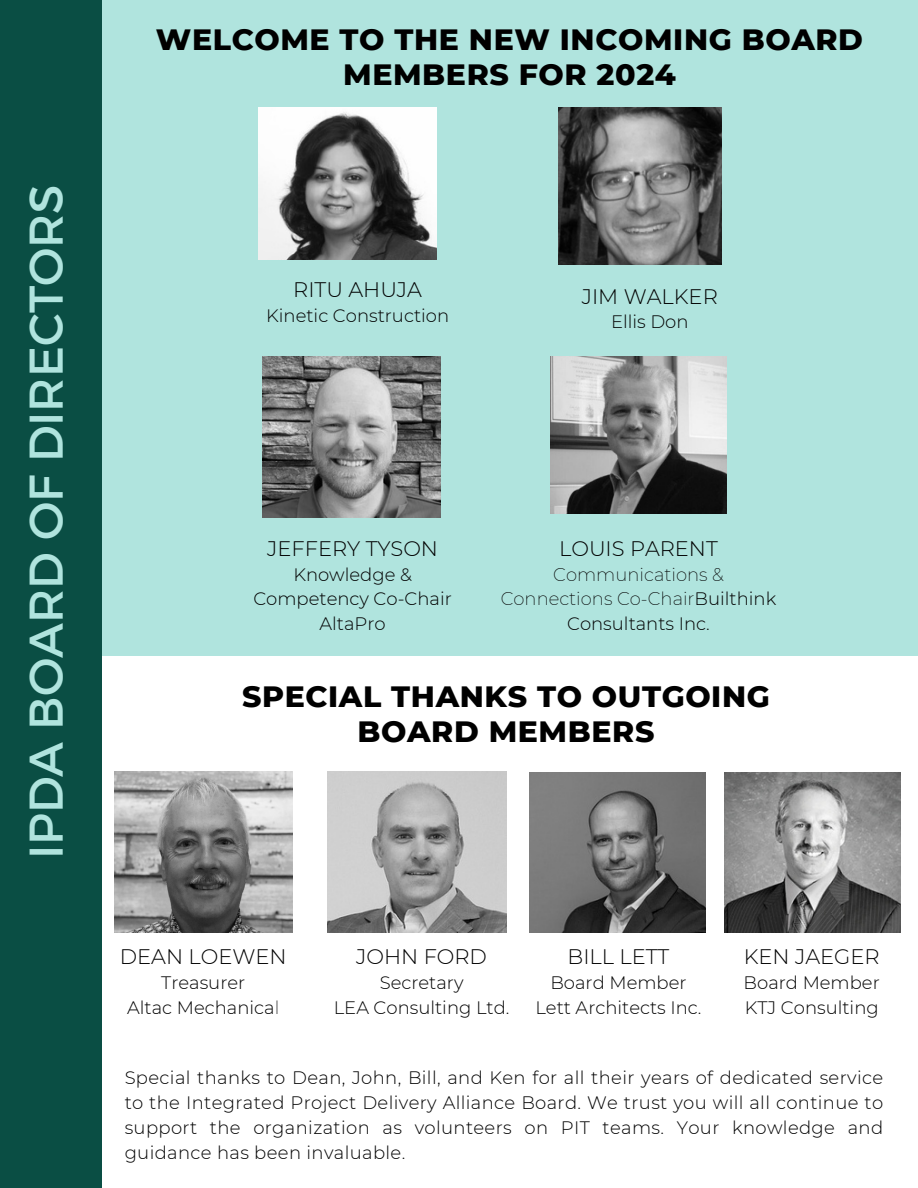
<style>
.page{position:relative;width:918px;height:1188px;background:#fff}
.page>*{position:absolute;margin:0;border:0;box-sizing:border-box;transform-origin:0 0}
.t1{font:47.25px "Montserrat";color:#b0e4de}
.t2{font:800 30px/34.8px "Montserrat";letter-spacing:.02em;color:#000;text-align:center}
.t3{font:300 21px "Montserrat";color:#000}
.t4{font:300 18px/24.8px "Montserrat";color:#000;text-align:justify}
.t5{font:200 18px/24.8px "Montserrat";color:#000;text-align:center}
.s1{font-weight:300}
.s2{font-weight:200}
</style>
<div class="page">
<div style="left:101px;top:0;width:817px;height:656px;background:#b0e4de"></div>
<div style="left:0;top:0;width:101px;height:1188px;background:#0a4e44"></div>
<img style="left:259px;top:107px;width:177px;height:152px">
<img style="left:550px;top:356px;width:177px;height:158px">
<img style="left:558px;top:107px;width:163px;height:158px">
<img style="left:262px;top:356px;width:179px;height:161px">
<img style="left:114px;top:771px;width:179px;height:161px">
<img style="left:328px;top:771px;width:178px;height:161px">
<img style="left:529px;top:773px;width:177px;height:159px">
<img style="left:724px;top:773px;width:177px;height:159px">
<p class="t1" style="left:15px;top:859px;width:677px;rotate:-90deg">IPDA BOARD OF DIRECTORS</p>
<p class="t2" style="left:156px;top:22px;width:709px">WELCOME TO THE NEW INCOMING BOARD<br>MEMBERS FOR 2024</p>
<h1 class="t3" style="left:293px;top:277px;width:130px">RITU AHUJA</h1>
<h2 class="t4" style="left:266px;top:303px;width:184px">Kinetic Construction</h2>
<p class="t3" style="left:582px;top:283px;width:137px">JIM WALKER</p>
<p class="t4" style="left:611px;top:309px;width:79px">Ellis Don</p>
<p class="t3" style="left:267px;top:536px;width:172px">JEFFERY TYSON</p>
<h2 class="t4" style="left:253px;top:562px;width:200px;text-align:center">Knowledge &amp;<br>Competency Co-Chair</h2>
<p class="t4" style="left:320px;top:611px;width:68px">AltaPro</p>
<h3 class="t3" style="left:559px;top:536px;width:160px">LOUIS PARENT</h3>
<p class="t5" style="left:501px;top:562px;width:277px">Communications &amp;<br>Connections Co-Chair<span class="s1">Builthink<br>Consultants Inc.</span></p>
<p class="t2" style="left:242px;top:678px;width:529px">SPECIAL THANKS TO OUTGOING<br>BOARD MEMBERS</p>
<p class="t3" style="left:120px;top:944px;width:168px">DEAN LOEWEN</p>
<p class="t4" style="left:161px;top:970px;width:86px">Treasurer</p>
<p class="t4" style="left:127px;top:995px;width:154px">Altac Mechanica<span class="s2">l</span></p>
<p class="t3" style="left:356px;top:944px;width:132px">JOHN FORD</p>
<p class="t4" style="left:380px;top:970px;width:85px">Secretary</p>
<p class="t4" style="left:334px;top:995px;width:177px">LEA Consulting Ltd.</p>
<p class="t3" style="left:568px;top:944px;width:103px">BILL LETT</p>
<p class="t4" style="left:550px;top:970px;width:138px">Board Member</p>
<p class="t4" style="left:535px;top:995px;width:168px">Lett Architects Inc.</p>
<p class="t3" style="left:744px;top:944px;width:137px">KEN JAEGER</p>
<p class="t4" style="left:744px;top:970px;width:138px">Board Member</p>
<p class="t4" style="left:745px;top:995px;width:136px">KTJ Consulting</p>
<p class="t4" style="left:125px;top:1066px;width:760px">Special thanks to Dean, John, Bill, and Ken for all their years of dedicated service to the Integrated Project Delivery Alliance Board. We trust you will all continue to support the organization as volunteers on PIT teams. Your knowledge and guidance has been invaluable.</p>
</div>
